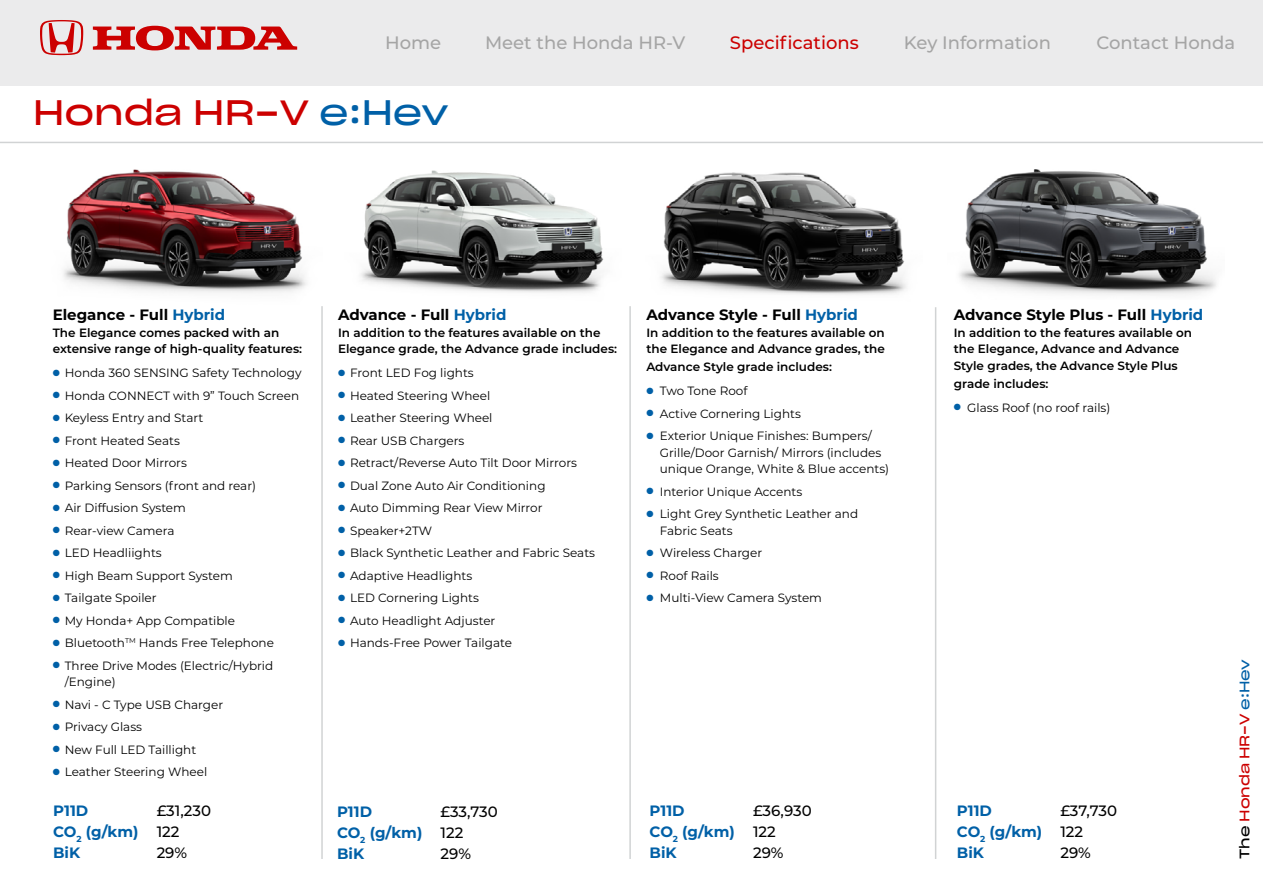
<style>
.page{position:relative;width:1263px;height:893px;background:#fff}
.page>*{position:absolute;margin:0;border:0;box-sizing:border-box;transform-origin:0 0}
.t1{font:34.5px "Sharp Grotesk Book 25";letter-spacing:-.01em;color:#c00}
.t2{font:500 18px "Montserrat";color:#a5a5a5}
.t3{font:500 18px "Montserrat";color:#c00}
.t4{font:700 15px/21px "Montserrat";color:#0060a7}
.t5{font:700 15px "Montserrat";color:#000}
.t6{font:500 15px "Montserrat";color:#000}
.t7{font:13.5px "Sharp Grotesk Book 25";color:#c00}
.t8{font:12px/16.5px "Montserrat";color:#000}
.t9{font:600 12px/16.5px "Montserrat";color:#000}
.s1{color:#0060a7}
.s2{font-weight:500;color:#000}
.s3{color:#000}
</style>
<div class="page">
<div style="left:0;top:0;width:1263px;height:85px;background:#ebebec"></div>
<svg style="left:93px;top:26px;width:204px;height:24px"></svg>
<svg style="left:40px;top:20px;width:43px;height:35px"></svg>
<img style="left:63px;top:169px;width:244px;height:124px">
<img style="left:361px;top:170px;width:243px;height:123px">
<img style="left:660px;top:172px;width:247px;height:123px">
<hr style="left:0;top:142px;width:1263px;height:1px;background:#d1d3d4">
<hr style="left:321px;top:306px;width:2px;height:553px;background:#d1d3d4">
<hr style="left:629px;top:306px;width:2px;height:553px;background:#d1d3d4">
<hr style="left:935px;top:307px;width:1px;height:552px;background:#d1d3d4">
<img style="left:959px;top:169px;width:257px;height:126px">
<h2 class="t2" style="left:385px;top:30px;width:58px">Home</h2>
<h2 class="t2" style="left:485px;top:30px;width:202px">Meet the Honda HR-V</h2>
<h2 class="t3" style="left:730px;top:30px;width:130px">Specifications</h2>
<h2 class="t2" style="left:904px;top:30px;width:148px">Key Information</h2>
<h2 class="t2" style="left:1096px;top:30px;width:140px">Contact Honda</h2>
<h1 class="t1" style="left:33px;top:83px;width:417px">Honda HR-V <span class="s1">e:Hev</span></h1>
<p class="t5" style="left:53px;top:304px;width:174px">Elegance - Full <span class="s1">Hybrid</span></p>
<p class="t9" style="left:53px;top:324px;width:251px">The Elegance comes packed with an extensive range of high-quality features:</p>
<p class="t8" style="left:53px;top:364px;width:250px"><span class="s1">●</span> Honda 360 SENSING Safety Technology</p>
<p class="t8" style="left:53px;top:387px;width:248px"><span class="s1">●</span> Honda CONNECT with 9” Touch Screen</p>
<p class="t8" style="left:53px;top:409px;width:152px"><span class="s1">●</span> Keyless Entry and Start</p>
<p class="t8" style="left:53px;top:432px;width:129px"><span class="s1">●</span> Front Heated Seats</p>
<p class="t8" style="left:53px;top:454px;width:136px"><span class="s1">●</span> Heated Door Mirrors</p>
<p class="t8" style="left:53px;top:477px;width:205px"><span class="s1">●</span> Parking Sensors (front and rear)</p>
<p class="t8" style="left:53px;top:499px;width:135px"><span class="s1">●</span> Air Diffusion System</p>
<p class="t8" style="left:53px;top:522px;width:123px"><span class="s1">●</span> Rear-view Camera</p>
<p class="t8" style="left:53px;top:544px;width:110px"><span class="s1">●</span> LED Headliights</p>
<p class="t8" style="left:53px;top:567px;width:181px"><span class="s1">●</span> High Beam Support System</p>
<p class="t8" style="left:53px;top:589px;width:105px"><span class="s1">●</span> Tailgate Spoiler</p>
<p class="t8" style="left:53px;top:612px;width:184px"><span class="s1">●</span> My Honda+ App Compatible</p>
<p class="t8" style="left:53px;top:634px;width:223px"><span class="s1">●</span> Bluetooth<sup>TM</sup> Hands Free Telephone</p>
<p class="t8" style="left:65px;top:657px;width:210px;text-indent:-12px"><span class="s1">●</span> Three Drive Modes (Electric/Hybrid /Engine)</p>
<p class="t8" style="left:53px;top:696px;width:172px"><span class="s1">●</span> Navi - C Type USB Charger</p>
<p class="t8" style="left:53px;top:718px;width:91px"><span class="s1">●</span> Privacy Glass</p>
<p class="t8" style="left:53px;top:741px;width:145px"><span class="s1">●</span> New Full LED Taillight</p>
<p class="t8" style="left:53px;top:763px;width:156px"><span class="s1">●</span> Leather Steering Wheel</p>
<p class="t5" style="left:338px;top:304px;width:170px">Advance - Full <span class="s1">Hybrid</span></p>
<p class="t9" style="left:338px;top:324px;width:281px">In addition to the features available on the<br>Elegance grade, the Advance grade includes:</p>
<p class="t8" style="left:338px;top:364px;width:137px"><span class="s1">●</span> Front LED Fog lights</p>
<p class="t8" style="left:338px;top:387px;width:154px"><span class="s1">●</span> Heated Steering Wheel</p>
<p class="t8" style="left:338px;top:409px;width:156px"><span class="s1">●</span> Leather Steering Wheel</p>
<p class="t8" style="left:338px;top:432px;width:128px"><span class="s1">●</span> Rear USB Chargers</p>
<p class="t8" style="left:338px;top:454px;width:240px"><span class="s1">●</span> Retract/Reverse Auto Tilt Door Mirrors</p>
<p class="t8" style="left:338px;top:477px;width:209px"><span class="s1">●</span> Dual Zone Auto Air Conditioning</p>
<p class="t8" style="left:338px;top:499px;width:206px"><span class="s1">●</span> Auto Dimming Rear View Mirror</p>
<p class="t8" style="left:338px;top:522px;width:96px"><span class="s1">●</span> Speaker+2TW</p>
<p class="t8" style="left:338px;top:544px;width:259px"><span class="s1">●</span> Black Synthetic Leather and Fabric Seats</p>
<p class="t8" style="left:338px;top:567px;width:136px"><span class="s1">●</span> Adaptive Headlights</p>
<p class="t8" style="left:338px;top:589px;width:143px"><span class="s1">●</span> LED Cornering Lights</p>
<p class="t8" style="left:338px;top:612px;width:159px"><span class="s1">●</span> Auto Headlight Adjuster</p>
<p class="t8" style="left:338px;top:634px;width:176px"><span class="s1">●</span> Hands-Free Power Tailgate</p>
<p class="t5" style="left:646px;top:304px;width:213px">Advance Style - Full <span class="s1">Hybrid</span></p>
<p class="t9" style="left:646px;top:324px;width:240px">In addition to the features available on the Elegance and Advance grades, the</p>
<p class="t9" style="left:646px;top:358px;width:187px">Advance Style grade includes:</p>
<p class="t8" style="left:646px;top:382px;width:103px"><span class="s1">●</span> Two Tone Roof</p>
<p class="t8" style="left:646px;top:405px;width:156px"><span class="s1">●</span> Active Cornering Lights</p>
<p class="t8" style="left:660px;top:427px;width:231px;text-indent:-14px"><span class="s1">●</span> Exterior Unique Finishes: Bumpers/<br>Grille/Door Garnish/ Mirrors (includes unique Orange, White &amp; Blue accents)</p>
<p class="t8" style="left:646px;top:483px;width:157px"><span class="s1">●</span> Interior Unique Accents</p>
<p class="t8" style="left:660px;top:505px;width:200px;text-indent:-14px"><span class="s1">●</span> Light Grey Synthetic Leather and<br>Fabric Seats</p>
<p class="t8" style="left:646px;top:544px;width:117px"><span class="s1">●</span> Wireless Charger</p>
<p class="t8" style="left:646px;top:567px;width:74px"><span class="s1">●</span> Roof Rails</p>
<p class="t8" style="left:646px;top:589px;width:177px"><span class="s1">●</span> Multi-View Camera System</p>
<p class="t4" style="left:53px;top:800px;width:159px;text-indent:104px"><span class="s2">£31,230<br></span>CO<sub>2</sub> (g/km) <span class="s2">122<br></span>BiK</p>
<p class="t4" style="left:53px;top:800px;width:37px">P11D</p>
<p class="t6" style="left:157px;top:843px;width:32px">29%</p>
<p class="t4" style="left:337px;top:800px;width:162px;text-indent:104px"><span class="s2">£33,730<br></span>CO<sub>2</sub> (g/km) <span class="s2">122<br></span>BiK</p>
<p class="t4" style="left:337px;top:800px;width:37px">P11D</p>
<p class="t6" style="left:440px;top:843px;width:32px">29%</p>
<p class="t4" style="left:649px;top:799px;width:164px;text-indent:104px"><span class="s2">£36,930<br></span>CO<sub>2</sub> (g/km) <span class="s2">122<br></span>BiK</p>
<p class="t4" style="left:649px;top:799px;width:37px">P11D</p>
<p class="t6" style="left:753px;top:842px;width:32px">29%</p>
<p class="t5" style="left:954px;top:304px;width:251px">Advance Style Plus - Full <span class="s1">Hybrid</span></p>
<p class="t9" style="left:954px;top:324px;width:240px">In addition to the features available on the Elegance, Advance and Advance<br>Style grades, the Advance Style Plus</p>
<p class="t9" style="left:954px;top:375px;width:96px">grade includes:</p>
<p class="t8" style="left:954px;top:399px;width:158px"><span class="s1">●</span> Glass Roof (no roof rails)</p>
<p class="t4" style="left:957px;top:799px;width:162px;text-indent:104px"><span class="s2">£37,730<br></span>CO<sub>2</sub> (g/km) <span class="s2">122<br></span>BiK</p>
<p class="t4" style="left:957px;top:799px;width:37px">P11D</p>
<p class="t6" style="left:1060px;top:842px;width:32px">29%</p>
<p class="t7" style="left:1233px;top:859px;width:201px;rotate:-90deg"><span class="s3">The</span> Honda HR-V <span class="s1">e:Hev</span></p>
</div>
